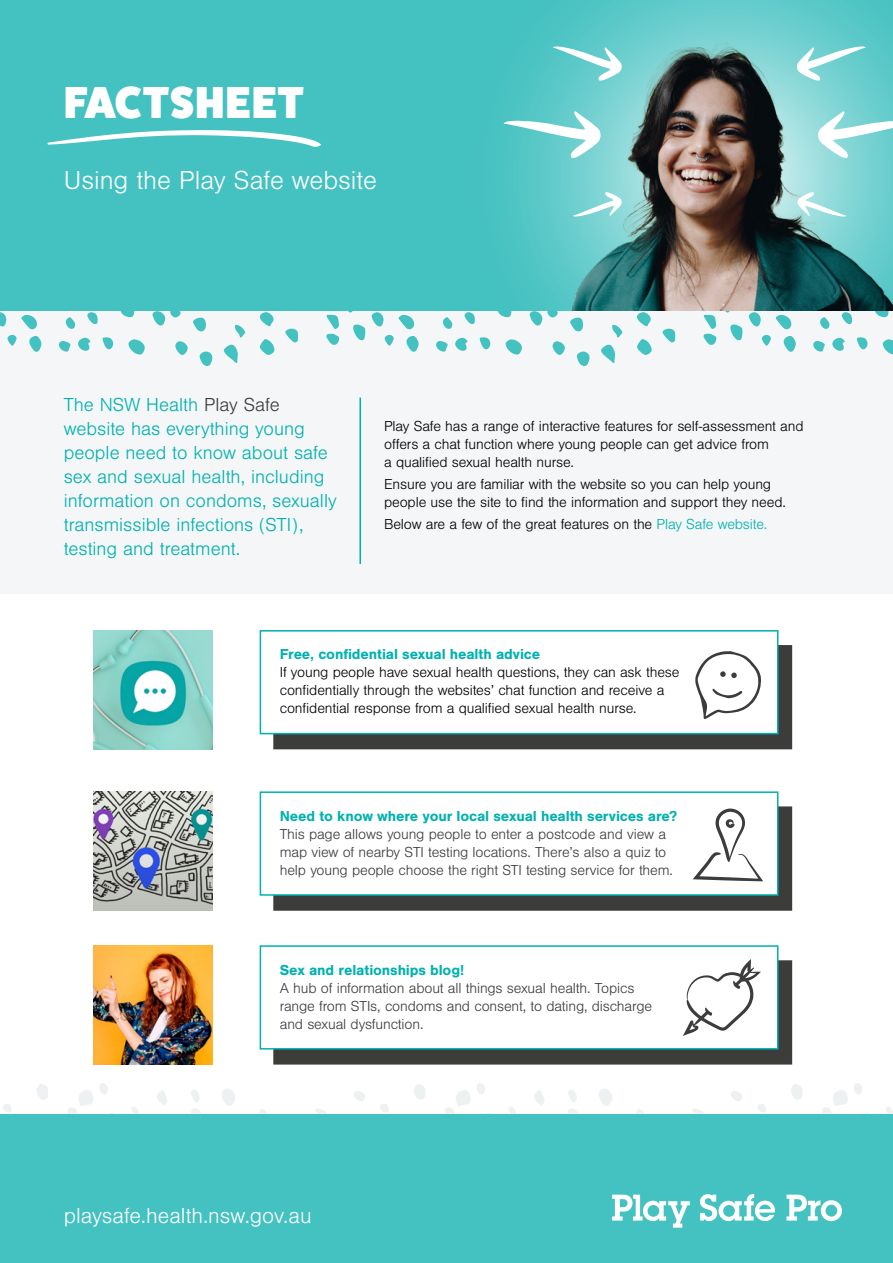
<style>
.page{position:relative;width:893px;height:1263px;background:#fff}
.page>*{position:absolute;margin:0;border:0;box-sizing:border-box;transform-origin:0 0}
.t1{font:800 45px "Fat Frank";letter-spacing:.03em;color:#fff}
.t2{font:300 27px "Nimbus San";color:#fff}
.t3{font:300 22.5px "Nimbus San";color:#fff}
.t4{font:300 19.5px/24px "Nimbus San";color:#00b1b0}
.t5{font:300 15px/18px "Nimbus San";letter-spacing:-.01em;color:#000}
.t6{font:300 15px/18px "Nimbus San";letter-spacing:-.01em;color:#3c3c3b}
.t7{font:700 15px "Nimbus San";letter-spacing:-.01em;color:#00b1b0}
.s1{color:#3d3d3c}
.s2{color:#00b1b0}
</style>
<div class="page">
<div style="left:273px;top:645px;width:519px;height:104px;background:#3c3c3b"></div>
<div style="left:273px;top:806px;width:519px;height:105px;background:#3c3c3b;border:2px solid #3c3c3b"></div>
<div style="left:273px;top:960px;width:519px;height:104px;background:#3c3c3b"></div>
<div style="left:260px;top:630px;width:518px;height:104px;background:#fff;border:2px solid #00b1b0"></div>
<div style="left:260px;top:791px;width:518px;height:105px;background:#fff;border:2px solid #00b1b0"></div>
<div style="left:260px;top:945px;width:518px;height:104px;background:#fff;border:2px solid #00b1b0"></div>
<svg style="left:222px;top:1089px;width:13px;height:17px"></svg>
<svg style="left:37px;top:1084px;width:11px;height:16px"></svg>
<svg style="left:157px;top:1090px;width:10px;height:16px"></svg>
<svg style="left:191px;top:1108px;width:10px;height:6px"></svg>
<svg style="left:191px;top:1090px;width:9px;height:12px"></svg>
<svg style="left:68px;top:1083px;width:47px;height:31px"></svg>
<svg style="left:3px;top:1104px;width:8px;height:9px"></svg>
<svg style="left:132px;top:1107px;width:7px;height:7px"></svg>
<div style="left:0;top:311px;width:893px;height:283px;background:#f4f6f7"></div>
<svg style="left:128px;top:339px;width:17px;height:16px"></svg>
<svg style="left:260px;top:339px;width:15px;height:16px"></svg>
<svg style="left:120px;top:311px;width:14px;height:6px"></svg>
<svg style="left:199px;top:351px;width:14px;height:15px"></svg>
<svg style="left:21px;top:315px;width:20px;height:37px"></svg>
<svg style="left:259px;top:312px;width:15px;height:15px"></svg>
<svg style="left:193px;top:317px;width:13px;height:15px"></svg>
<svg style="left:285px;top:328px;width:13px;height:15px"></svg>
<svg style="left:0;top:312px;width:7px;height:15px"></svg>
<svg style="left:175px;top:341px;width:13px;height:14px"></svg>
<svg style="left:78px;top:338px;width:13px;height:13px"></svg>
<svg style="left:102px;top:337px;width:12px;height:13px"></svg>
<svg style="left:59px;top:341px;width:12px;height:11px"></svg>
<svg style="left:87px;top:312px;width:11px;height:13px"></svg>
<svg style="left:65px;top:317px;width:10px;height:12px"></svg>
<svg style="left:223px;top:325px;width:22px;height:38px"></svg>
<svg style="left:8px;top:335px;width:9px;height:11px"></svg>
<svg style="left:152px;top:311px;width:29px;height:15px"></svg>
<svg style="left:506px;top:339px;width:16px;height:16px"></svg>
<svg style="left:637px;top:339px;width:15px;height:16px"></svg>
<svg style="left:497px;top:311px;width:14px;height:6px"></svg>
<svg style="left:576px;top:351px;width:14px;height:15px"></svg>
<svg style="left:398px;top:315px;width:21px;height:37px"></svg>
<svg style="left:637px;top:312px;width:14px;height:15px"></svg>
<svg style="left:570px;top:317px;width:13px;height:15px"></svg>
<svg style="left:662px;top:328px;width:14px;height:15px"></svg>
<svg style="left:552px;top:341px;width:13px;height:14px"></svg>
<svg style="left:455px;top:338px;width:13px;height:13px"></svg>
<svg style="left:326px;top:311px;width:58px;height:34px"></svg>
<svg style="left:479px;top:337px;width:12px;height:13px"></svg>
<svg style="left:436px;top:341px;width:12px;height:11px"></svg>
<svg style="left:464px;top:312px;width:11px;height:13px"></svg>
<svg style="left:443px;top:317px;width:9px;height:12px"></svg>
<svg style="left:601px;top:325px;width:22px;height:38px"></svg>
<svg style="left:385px;top:335px;width:9px;height:11px"></svg>
<svg style="left:529px;top:311px;width:29px;height:15px"></svg>
<svg style="left:883px;top:339px;width:10px;height:16px"></svg>
<svg style="left:875px;top:311px;width:13px;height:6px"></svg>
<svg style="left:775px;top:315px;width:21px;height:37px"></svg>
<svg style="left:832px;top:338px;width:13px;height:13px"></svg>
<svg style="left:703px;top:311px;width:58px;height:34px"></svg>
<svg style="left:857px;top:337px;width:11px;height:13px"></svg>
<svg style="left:813px;top:341px;width:12px;height:11px"></svg>
<svg style="left:841px;top:312px;width:11px;height:13px"></svg>
<svg style="left:820px;top:317px;width:9px;height:12px"></svg>
<svg style="left:762px;top:335px;width:9px;height:11px"></svg>
<div style="left:0;top:0;width:893px;height:311px;background:#44c1c1"></div>
<svg style="left:508px;top:0;width:385px;height:255px"></svg>
<div style="left:0;top:1114px;width:893px;height:149px;background:#44c1c1"></div>
<img style="left:523px;top:38px;width:370px;height:273px">
<svg style="left:47px;top:130px;width:274px;height:17px"></svg>
<svg style="left:503px;top:111px;width:98px;height:47px"></svg>
<svg style="left:817px;top:111px;width:76px;height:47px;background:#a3e0e0"></svg>
<svg style="left:553px;top:45px;width:69px;height:36px;background:#87d7d7"></svg>
<svg style="left:796px;top:45px;width:70px;height:36px;background:#92dada"></svg>
<svg style="left:797px;top:192px;width:50px;height:25px"></svg>
<svg style="left:573px;top:192px;width:49px;height:25px"></svg>
<hr style="left:359px;top:398px;width:2px;height:166px;background:#00b1b0">
<svg style="left:259px;top:1083px;width:634px;height:145px"></svg>
<img style="left:93px;top:630px;width:119px;height:119px">
<img style="left:93px;top:791px;width:119px;height:120px">
<img style="left:93px;top:945px;width:119px;height:119px">
<svg style="left:693px;top:808px;width:70px;height:73px"></svg>
<svg style="left:683px;top:959px;width:78px;height:77px"></svg>
<svg style="left:695px;top:651px;width:66px;height:68px"></svg>
<h1 class="t1" style="left:64px;top:77px;width:241px">FACTSHEET</h1>
<h2 class="t2" style="left:64px;top:166px;width:315px">Using the Play Safe website</h2>
<h3 class="t4" style="left:64px;top:393px;width:275px">The NSW Health <span class="s1">Play Safe </span>website has everything young people need to know about safe sex and sexual health, including information on condoms, sexually transmissible infections (STI), testing and treatment.</h3>
<p class="t5" style="left:384px;top:417px;width:421px">Play Safe has a range of interactive features for self-assessment and offers a chat function where young people can get advice from<br>a qualified sexual health nurse.</p>
<p class="t5" style="left:384px;top:475px;width:403px">Ensure you are familiar with the website so you can help young people use the site to find the information and support they need.</p>
<p class="t5" style="left:384px;top:516px;width:385px">Below are a few of the great features on the <span class="s2">Play Safe website.</span></p>
<p class="t7" style="left:280px;top:646px;width:262px">Free, confidential sexual health advice</p>
<p class="t5" style="left:280px;top:664px;width:401px">If young people have sexual health questions, they can ask these confidentially through the websites’ chat function and receive a confidential response from a qualified sexual health nurse.</p>
<p class="t7" style="left:280px;top:807px;width:399px">Need to know where your local sexual health services are?</p>
<p class="t6" style="left:280px;top:825px;width:395px">This page allows young people to enter a postcode and view a map view of nearby STI testing locations. There’s also a quiz to help young people choose the right STI testing service for them.</p>
<p class="t7" style="left:280px;top:961px;width:186px">Sex and relationships blog!</p>
<p class="t6" style="left:280px;top:979px;width:374px">A hub of information about all things sexual health. Topics range from STIs, condoms and consent, to dating, discharge and sexual dysfunction.</p>
<h3 class="t3" style="left:64px;top:1203px;width:249px">playsafe.health.nsw.gov.au</h3>
</div>
